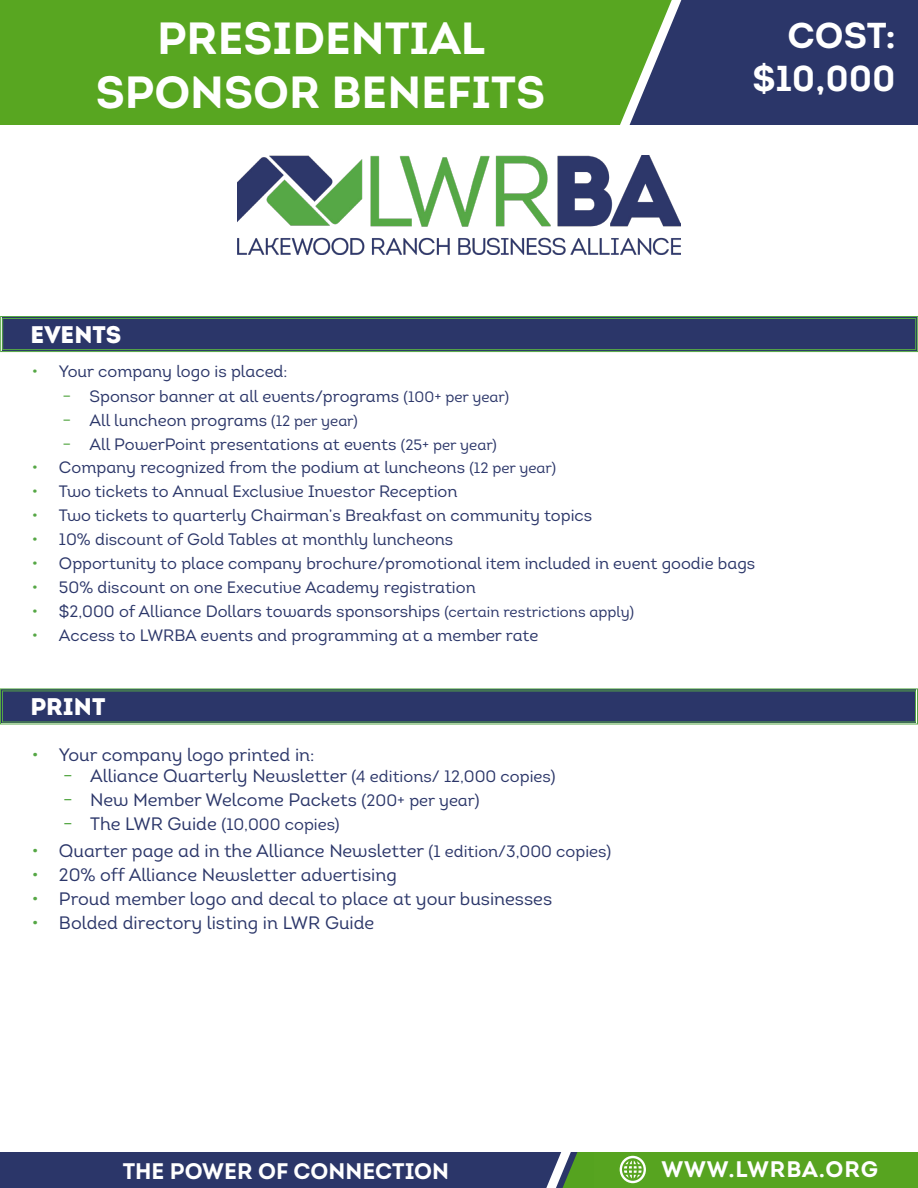
<style>
.page{position:relative;width:918px;height:1188px;background:#fff}
.page>*{position:absolute;margin:0;border:0;box-sizing:border-box;transform-origin:0 0}
.t1{font:45px "Intro Bold Alt";color:#fff}
.t2{font:36px "Intro Bold Alt";color:#fff}
.t3{font:24px "Intro Black Alt";color:#fff}
.t4{font:22.5px "Intro Bold Alt";color:#fff}
.t5{font:22.5px "Intro Bold Alt";letter-spacing:.04em;color:#fff}
.t6{font:18px "Intro Book Alt";color:#2b3669}
.t7{font:16.5px "Intro Book Alt";color:#2b3669}
.s1{color:#55a745}
.s2{font-size:15px}
.s3{font-size:16.5px}
.s4{font-size:18px;color:#55a745}
.s5{font-size:18px}
</style>
<div class="page">
<div style="left:0;top:0;width:600px;height:125px;background:#58a621"></div>
<div style="left:681px;top:0;width:237px;height:125px;background:#2b3669"></div>
<svg style="left:600px;top:0;width:81px;height:125px;background:#5d8d52"></svg>
<img style="left:237px;top:155px;width:444px;height:100px">
<div style="left:0;top:1152px;width:594px;height:36px;background:#2b3669"></div>
<svg style="left:546px;top:1152px;width:17px;height:36px"></svg>
<div style="left:563px;top:1152px;width:355px;height:36px;background:#57a420"></div>
<svg style="left:620px;top:1156px;width:26px;height:27px"></svg>
<svg style="left:0;top:688px;width:918px;height:37px;background:#37476c"></svg>
<div style="left:2px;top:690px;width:914px;height:32px;border:1px solid #55a745"></div>
<svg style="left:0;top:316px;width:918px;height:37px;background:#34436b"></svg>
<div style="left:2px;top:318px;width:914px;height:32px;border:1px solid #55a745"></div>
<p class="t1" style="left:157px;top:10px;width:329px">PRESIDENTIAL</p>
<p class="t1" style="left:96px;top:64px;width:451px">SPONSOR BENEFITS</p>
<p class="t3" style="left:31px;top:319px;width:92px">EVENTS</p>
<p class="t7" style="left:32px;top:361px;width:257px"><span class="s1">•</span> Your company logo is placed:</p>
<p class="t7" style="left:63px;top:386px;width:448px"><span class="s1">−</span> Sponsor banner at all events/programs <span class="s2">(100+ per year)</span></p>
<p class="t7" style="left:63px;top:410px;width:297px"><span class="s1">−</span> All luncheon programs <span class="s2">(12 per year)</span></p>
<p class="t7" style="left:63px;top:434px;width:436px"><span class="s1">−</span> All PowerPoint presentations at events <span class="s2">(25+ per year)</span></p>
<p class="t2" style="left:788px;top:12px;width:110px">COST:</p>
<p class="t2" style="left:752px;top:55px;width:145px">$10,000</p>
<p class="t7" style="left:32px;top:457px;width:526px"><span class="s1">•</span> Company recognized from the podium at luncheons <span class="s2">(12 per year)</span></p>
<p class="t7" style="left:32px;top:481px;width:427px"><span class="s1">•</span> Two tickets to Annual Exclusive Investor Reception</p>
<p class="t7" style="left:32px;top:505px;width:562px"><span class="s1">•</span> Two tickets to quarterly Chairman’s Breakfast on community topics</p>
<p class="t7" style="left:32px;top:529px;width:423px"><span class="s1">•</span> 10% discount of Gold Tables at monthly luncheons</p>
<p class="t7" style="left:32px;top:553px;width:725px"><span class="s1">•</span> Opportunity to place company brochure/promotional item included in event goodie bags</p>
<p class="t7" style="left:32px;top:577px;width:445px"><span class="s1">•</span> 50% discount on one Executive Academy registration</p>
<p class="t7" style="left:32px;top:601px;width:604px"><span class="s1">•</span> $2,000 of Alliance Dollars towards sponsorships <span class="s2">(certain restrictions apply)</span></p>
<p class="t7" style="left:32px;top:625px;width:508px"><span class="s1">•</span> Access to LWRBA events and programming at a member rate</p>
<p class="t3" style="left:30px;top:691px;width:76px">PRINT</p>
<p class="t6" style="left:32px;top:744px;width:284px"><span class="s1">•</span> Your company logo printed in:</p>
<p class="t6" style="left:63px;top:765px;width:494px"><span class="s1">−</span> Alliance Quarterly Newsletter <span class="s3">(4 editions/ 12,000 copies)</span></p>
<p class="t6" style="left:63px;top:789px;width:418px"><span class="s1">−</span> New Member Welcome Packets <span class="s3">(200+ per year)</span></p>
<p class="t7" style="left:63px;top:814px;width:278px"><span class="s4">−</span> <span class="s5">The LWR Guide</span> (10,000 copies)</p>
<p class="t6" style="left:32px;top:840px;width:581px"><span class="s1">•</span> Quarter page ad in the Alliance Newsletter <span class="s3">(1 edition/3,000 copies)</span></p>
<p class="t6" style="left:32px;top:864px;width:366px"><span class="s1">•</span> 20% off Alliance Newsletter advertising</p>
<p class="t6" style="left:32px;top:888px;width:522px"><span class="s1">•</span> Proud member logo and decal to place at your businesses</p>
<p class="t6" style="left:32px;top:912px;width:344px"><span class="s1">•</span> Bolded directory listing in LWR Guide</p>
<p class="t4" style="left:123px;top:1157px;width:328px">THE POWER OF CONNECTION</p>
<p class="t5" style="left:661px;top:1155px;width:218px">WWW.LWRBA.ORG</p>
</div>
